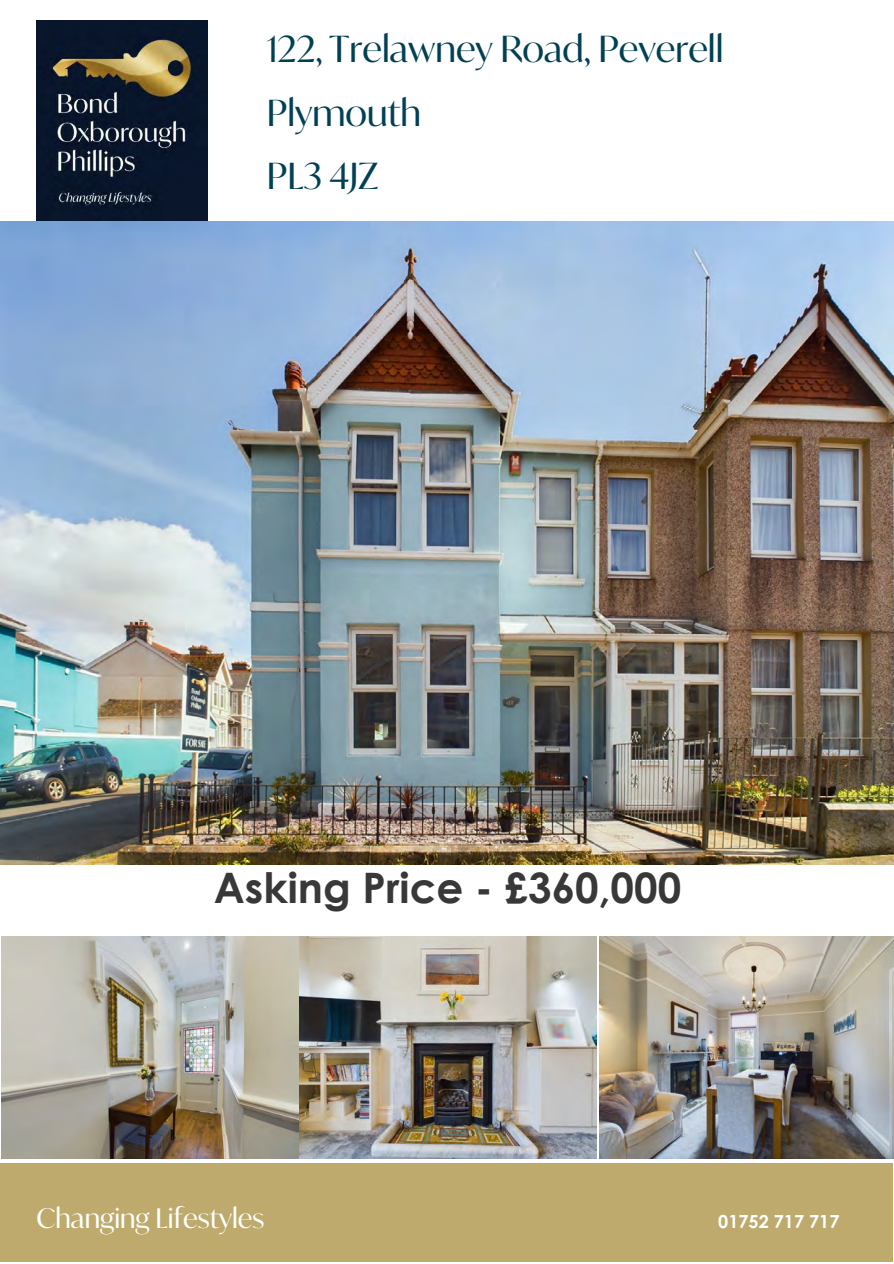
<style>
.page{position:relative;width:894px;height:1264px;background:#fff}
.page>*{position:absolute;margin:0;border:0;box-sizing:border-box;transform-origin:0 0}
.t1{font:700 42px "Century Gothic";color:#383838}
.t2{font:36px/63.2px "Ivy Mode";color:#004055}
.t3{font:27px "Ivy Mode";color:#fff}
.t4{font:700 18px "Century Gothic";color:#fff}
.s1{font-style:inherit}
</style>
<div class="page">
<img style="left:2px;top:936px;width:296px;height:222px">
<img style="left:300px;top:936px;width:296px;height:222px">
<img style="left:599px;top:936px;width:294px;height:222px">
<img style="left:1px;top:221px;width:892px;height:643px">
<div style="left:0;top:1163px;width:892px;height:98px;background:#beaa6c"></div>
<img style="left:36px;top:21px;width:171px;height:200px">
<p class="t2" style="left:267px;top:17px;width:458px">122<span class="s1">,</span> Trelawney Roa<span class="s1">d, Peverell<br></span>Plymouth<br>PL3 4JZ</p>
<p class="t1" style="left:214px;top:856px;width:468px">Asking Price - £360,000</p>
<p class="t3" style="left:36px;top:1200px;width:229px">Changing Lifestyles</p>
<p class="t4" style="left:718px;top:1208px;width:123px"><span class="s1">01</span>752 717 717</p>
</div>
